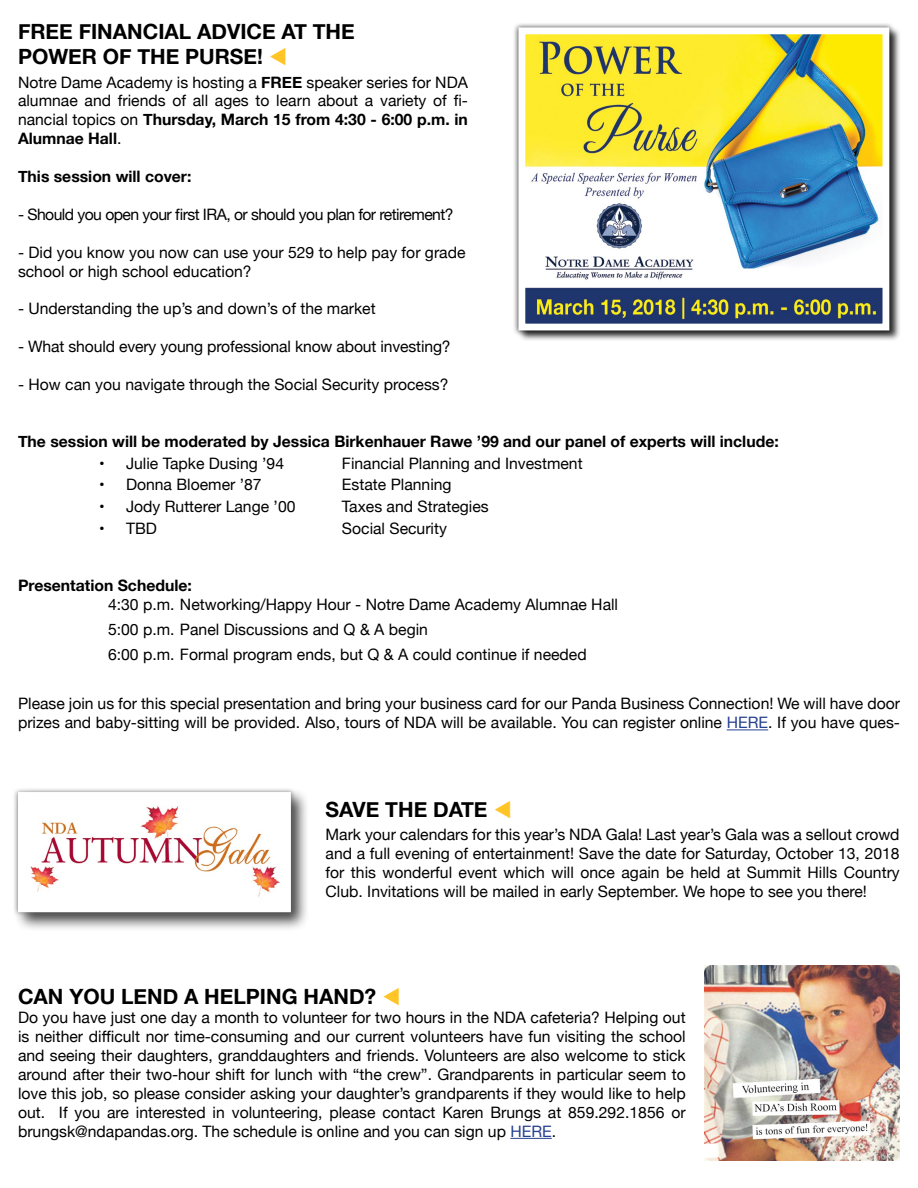
<style>
.page{position:relative;width:918px;height:1188px;background:#fff}
.page>*{position:absolute;margin:0;border:0;box-sizing:border-box;transform-origin:0 0}
.t1{font:700 21px "Helvetica Neue";color:#000}
.t2{font:15.75px/18.9px "Helvetica Neue";color:#000;text-align:justify}
.t3{font:700 15.75px "Helvetica Neue";color:#000}
.t4{font:15.75px "Helvetica Neue";letter-spacing:-.035em;color:#000}
.s1{color:#ffc425}
.s2{font-weight:700}
.s3{color:#25408f}
</style>
<div class="page">
<hr style="left:727px;top:730px;width:41px;height:1px;background:#25408f">
<div style="left:518px;top:27px;width:383px;height:315px;background:#000;opacity:.75"></div>
<div style="left:513px;top:22px;width:382px;height:314px;background:#000;opacity:.75"></div>
<img style="left:526px;top:35px;width:355px;height:287px">
<div style="left:518px;top:27px;width:371px;height:303px;border:7px solid #fff"></div>
<div style="left:14px;top:788px;width:296px;height:143px;background:#000;opacity:.75"></div>
<div style="left:13px;top:787px;width:283px;height:130px;background:#6b6b69;opacity:.75"></div>
<img style="left:25px;top:799px;width:259px;height:106px">
<hr style="left:510px;top:1138px;width:42px;height:1px;background:#25408f">
<img style="left:705px;top:965px;width:195px;height:195px">
<p class="t1" style="left:18px;top:15px;width:338px">FREE FINANCIAL ADVICE AT THE</p>
<p class="t1" style="left:18px;top:40px;width:271px">POWER OF THE PURSE! <span class="s1">▼</span></p>
<p class="t2" style="left:18px;top:73px;width:452px">Notre Dame Academy is hosting a <span class="s2">FREE</span> speaker series for NDA alumnae and friends of all ages to learn about a variety of fi&shy;nancial topics on <span class="s2">Thursday, March 15 from 4:30 - 6:00 p.m. in Alumnae Hall</span>.</p>
<p class="t3" style="left:18px;top:164px;width:175px">This session will cover:</p>
<p class="t4" style="left:18px;top:203px;width:437px">- Should you open your first IRA, or should you plan for retirement?</p>
<p class="t2" style="left:18px;top:243px;width:449px">- Did you know you now can use your 529 to help pay for grade school or high school education?</p>
<p class="t2" style="left:18px;top:300px;width:359px">- Understanding the up’s and down’s of the market</p>
<p class="t2" style="left:18px;top:338px;width:434px">- What should every young professional know about investing?</p>
<p class="t2" style="left:18px;top:376px;width:432px">- How can you navigate through the Social Security process?</p>
<p class="t3" style="left:18px;top:429px;width:762px">The session will be moderated by Jessica Birkenhauer Rawe ’99 and our panel of experts will include:</p>
<p class="t2" style="left:99px;top:454px;width:187px">• Julie Tapke Dusing ’94</p>
<p class="t2" style="left:342px;top:454px;width:242px">Financial Planning and Investment</p>
<p class="t2" style="left:99px;top:476px;width:164px">• Donna Bloemer ’87</p>
<p class="t2" style="left:342px;top:476px;width:111px">Estate Planning</p>
<p class="t2" style="left:99px;top:498px;width:198px">• Jody Rutterer Lange ’00</p>
<p class="t2" style="left:342px;top:498px;width:148px">Taxes and Strategies</p>
<p class="t2" style="left:99px;top:520px;width:59px">• TBD</p>
<p class="t2" style="left:342px;top:520px;width:106px">Social Security</p>
<p class="t3" style="left:18px;top:573px;width:175px">Presentation Schedule:</p>
<p class="t2" style="left:108px;top:596px;width:512px">4:30 p.m. Networking/Happy Hour - Notre Dame Academy Alumnae Hall</p>
<p class="t2" style="left:108px;top:621px;width:321px">5:00 p.m. Panel Discussions and Q &amp; A begin</p>
<p class="t2" style="left:108px;top:645px;width:480px">6:00 p.m. Formal program ends, but Q &amp; A could continue if needed</p>
<p class="t2" style="left:18px;top:695px;width:884px">Please join us for this special presentation and bring your business card for our Panda Business Connection! We will have door prizes and baby-sitting will be provided. Also, tours of NDA will be available. You can register online <span class="s3">HERE</span>. If you have ques-</p>
<p class="t1" style="left:326px;top:793px;width:188px">SAVE THE DATE <span class="s1">▼</span></p>
<p class="t2" style="left:326px;top:826px;width:576px">Mark your calendars for this year’s NDA Gala! Last year’s Gala was a sellout crowd and a full evening of entertainment! Save the date for Saturday, October 13, 2018 for this wonderful event which will once again be held at Summit Hills Country Club. Invitations will be mailed in early September. We hope to see you there!</p>
<p class="t1" style="left:18px;top:981px;width:384px">CAN YOU LEND A HELPING HAND? <span class="s1">▼</span></p>
<p class="t2" style="left:18px;top:1009px;width:669px">Do you have just one day a month to volunteer for two hours in the NDA cafeteria? Helping out is neither difficult nor time-consuming and our current volunteers have fun visiting the school and seeing their daughters, granddaughters and friends. Volunteers are also welcome to stick around after their two-hour shift for lunch with “the crew”. Grandparents in particular seem to love this job, so please consider asking your daughter’s grandparents if they would like to help out. If you are interested in volunteering, please contact Karen Brungs at 859.292.1856 or brungsk@ndapandas.org. The schedule is online and you can sign up <span class="s3">HERE</span>.</p>
</div>
